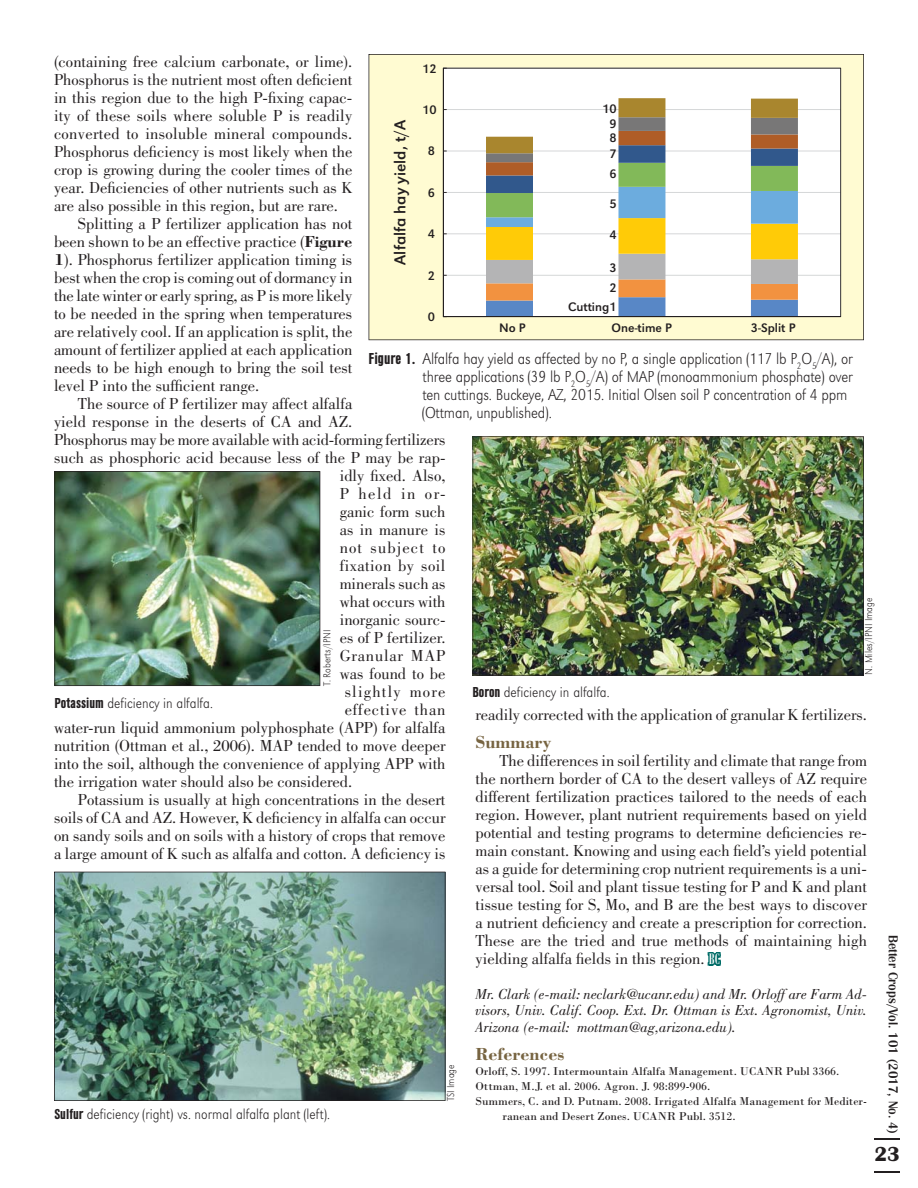
<style>
.page{position:relative;width:918px;height:1188px;background:#fff}
.page>*{position:absolute;margin:0;border:0;box-sizing:border-box;transform-origin:0 0}
.t1{font:700 21px "Britannic T";color:#231f20}
.t2{font:700 18px "Bodoni";color:#776441}
.t3{font:16.5px/18px "Bodoni";color:#231f20;text-align:justify}
.t4{font:16.5px/18px "URW Grotesk T Ext Lig Ext Nar";letter-spacing:-.01em;color:#231f20}
.t5{font:16.5px "Bodoni";letter-spacing:.02em;color:#231f20}
.t6{font:16.5px "Bodoni";letter-spacing:.05em;color:#231f20}
.t7{font:16.5px "URW Grotesk T";color:#231f20}
.t8{font:16.5px "Bodoni";letter-spacing:.025em;color:#231f20}
.t9{font:16.5px "Bodoni";letter-spacing:.065em;color:#231f20}
.t10{font:16.5px "Bodoni";letter-spacing:.075em;color:#231f20}
.t11{font:italic 15px/16.5px "Bodoni";color:#231f20;text-align:justify}
.t12{font:15px "URW Grotesk T Ext Lig Ext Nar";color:#231f20}
.t13{font:500 13.5px "Britannic T";color:#231f20}
.t14{font:12.75px/15.3px "URW Grotesk T";color:#231f20}
.t15{font:12px "Bodoni";color:#231f20}
.t16{font:10.5px "URW Grotesk T Ext Lig Ext Nar";color:#231f20}
.s1{font-weight:700}
.s2{font-family:"URW Grotesk T Bol Con"}
.s3{font-family:"Bodoni MT Condensed";color:#006c67}
.s4{font-family:"Bodoni MT Condensed";color:#fff}
</style>
<div class="page">
<hr style="left:874px;top:1138px;width:26px;height:2px;background:#231f20">
<svg style="left:874px;top:1172px;width:26px;height:1px"></svg>
<svg style="left:369px;top:54px;width:495px;height:286px"></svg>
<img style="left:54px;top:471px;width:266px;height:215px">
<img style="left:54px;top:872px;width:392px;height:229px">
<img style="left:472px;top:436px;width:392px;height:240px">
<p class="t3" style="left:54px;top:54px;width:300px">(containing free calcium carbonate, or lime).</p>
<p class="t3" style="left:54px;top:72px;width:300px">Phosphorus is the nutrient most often deficient</p>
<p class="t3" style="left:54px;top:90px;width:300px">in this region due to the high P-fixing capac-</p>
<p class="t3" style="left:54px;top:108px;width:300px">ity of these soils where soluble P is readily</p>
<p class="t5" style="left:54px;top:127px;width:300px">converted to insoluble mineral compounds.</p>
<p class="t3" style="left:54px;top:144px;width:300px">Phosphorus deficiency is most likely when the</p>
<p class="t3" style="left:54px;top:162px;width:300px">crop is growing during the cooler times of the</p>
<p class="t3" style="left:54px;top:180px;width:300px">year. Deficiencies of other nutrients such as K</p>
<p class="t3" style="left:54px;top:198px;width:286px">are also possible in this region, but are rare.</p>
<p class="t3" style="left:78px;top:216px;width:276px">Splitting a P fertilizer application has not</p>
<p class="t3" style="left:54px;top:234px;width:300px">been shown to be an effective practice (<span class="s1">Figure</span></p>
<p class="t3" style="left:54px;top:252px;width:300px"><span class="s1">1</span>). Phosphorus fertilizer application timing is</p>
<p class="t3" style="left:54px;top:270px;width:300px">best when the crop is coming out of dormancy in</p>
<p class="t3" style="left:54px;top:288px;width:300px">the late winter or early spring, as P is more likely</p>
<p class="t3" style="left:54px;top:306px;width:300px">to be needed in the spring when temperatures</p>
<p class="t3" style="left:54px;top:324px;width:300px">are relatively cool. If an application is split, the</p>
<p class="t3" style="left:54px;top:342px;width:300px">amount of fertilizer applied at each application</p>
<p class="t3" style="left:54px;top:360px;width:300px">needs to be high enough to bring the soil test</p>
<p class="t3" style="left:54px;top:378px;width:207px">level P into the sufficient range.</p>
<p class="t3" style="left:78px;top:396px;width:276px">The source of P fertilizer may affect alfalfa</p>
<p class="t3" style="left:54px;top:414px;width:300px">yield response in the deserts of CA and AZ.</p>
<p class="t3" style="left:54px;top:432px;width:393px">Phosphorus may be more available with acid-forming fertilizers</p>
<p class="t3" style="left:54px;top:450px;width:393px">such as phosphoric acid because less of the P may be rap-</p>
<p class="t3" style="left:340px;top:468px;width:107px">idly fixed. Also,</p>
<p class="t3" style="left:340px;top:486px;width:107px">P held in or-</p>
<p class="t3" style="left:340px;top:504px;width:107px">ganic form such</p>
<p class="t3" style="left:340px;top:522px;width:107px">as in manure is</p>
<p class="t9" style="left:340px;top:541px;width:107px">not subject to</p>
<p class="t8" style="left:340px;top:559px;width:107px">fixation by soil</p>
<p class="t3" style="left:340px;top:576px;width:107px">minerals such as</p>
<p class="t3" style="left:340px;top:594px;width:107px">what occurs with</p>
<p class="t3" style="left:340px;top:612px;width:107px">inorganic sourc-</p>
<p class="t3" style="left:340px;top:630px;width:107px">es of P fertilizer.</p>
<p class="t6" style="left:340px;top:649px;width:107px">Granular MAP</p>
<p class="t3" style="left:340px;top:666px;width:107px">was found to be</p>
<p class="t10" style="left:345px;top:685px;width:102px">slightly more</p>
<p class="t6" style="left:345px;top:703px;width:102px">effective than</p>
<p class="t3" style="left:54px;top:720px;width:393px">water-run liquid ammonium polyphosphate (APP) for alfalfa</p>
<p class="t3" style="left:54px;top:738px;width:393px">nutrition (Ottman et al., 2006). MAP tended to move deeper</p>
<p class="t3" style="left:54px;top:756px;width:393px">into the soil, although the convenience of applying APP with</p>
<p class="t3" style="left:54px;top:774px;width:300px">the irrigation water should also be considered.</p>
<p class="t3" style="left:78px;top:792px;width:369px">Potassium is usually at high concentrations in the desert</p>
<p class="t3" style="left:54px;top:810px;width:393px">soils of CA and AZ. However, K deficiency in alfalfa can occur</p>
<p class="t3" style="left:54px;top:828px;width:393px">on sandy soils and on soils with a history of crops that remove</p>
<p class="t3" style="left:54px;top:846px;width:393px">a large amount of K such as alfalfa and cotton. A deficiency is</p>
<p class="t14" style="left:422px;top:62px;width:16px">12</p>
<p class="t14" style="left:602px;top:102px;width:16px;text-align:center">10<br>9</p>
<p class="t14" style="left:609px;top:131px;width:9px;line-height:16.5px">8<br>7</p>
<p class="t14" style="left:609px;top:168px;width:9px">6</p>
<p class="t14" style="left:609px;top:197px;width:9px">5</p>
<p class="t14" style="left:609px;top:228px;width:9px">4</p>
<p class="t14" style="left:609px;top:258px;width:9px;line-height:20.7px">3<br>2</p>
<p class="t14" style="left:568px;top:300px;width:50px">Cutting1</p>
<p class="t14" style="left:422px;top:103px;width:16px">10</p>
<p class="t7" style="left:394px;top:265px;width:147px;rotate:-90deg">Alfalfa hay yield, t/A</p>
<p class="t14" style="left:428px;top:145px;width:9px">8</p>
<p class="t14" style="left:428px;top:186px;width:9px">6</p>
<p class="t14" style="left:428px;top:228px;width:9px">4</p>
<p class="t14" style="left:428px;top:269px;width:9px">2</p>
<p class="t14" style="left:428px;top:310px;width:9px">0</p>
<p class="t14" style="left:499px;top:321px;width:28px">No P</p>
<p class="t14" style="left:612px;top:321px;width:62px">One-time P</p>
<p class="t14" style="left:751px;top:321px;width:46px">3-Split P</p>
<p class="t4" style="left:423px;top:349px;width:432px;text-indent:-54px"><span class="s2">Figure 1.</span> Alfalfa hay yield as affected by no P, a single application (117 lb P<sub>2</sub>O<sub>5</sub>/A), or three applications (39 lb P<sub>2</sub>O<sub>5</sub>/A) of MAP (monoammonium phosphate) over ten cuttings. Buckeye, AZ, 2015. Initial Olsen soil P concentration of 4 ppm (Ottman, unpublished).</p>
<p class="t16" style="left:862px;top:675px;width:78px;rotate:-90deg">N. Miles/IPNI Image</p>
<p class="t16" style="left:321px;top:686px;width:58px;rotate:-90deg">T. Roberts/IPNI</p>
<p class="t12" style="left:472px;top:683px;width:139px"><span class="s2">Boron</span> deficiency in alfalfa.</p>
<p class="t12" style="left:54px;top:694px;width:160px"><span class="s2">Potassium</span> deficiency in alfalfa.</p>
<p class="t3" style="left:476px;top:707px;width:393px">readily corrected with the application of granular K fertilizers.</p>
<p class="t2" style="left:476px;top:736px;width:77px">Summary</p>
<p class="t3" style="left:476px;top:753px;width:393px;text-indent:24px">The differences in soil fertility and climate that range from the northern border of CA to the desert valleys of AZ require different fertilization practices tailored to the needs of each region. However, plant nutrient requirements based on yield potential and testing programs to determine deficiencies re&shy;main constant. Knowing and using each field’s yield potential as a guide for determining crop nutrient requirements is a uni&shy;versal tool. Soil and plant tissue testing for P and K and plant tissue testing for S, Mo, and B are the best ways to discover a nutrient deficiency and create a prescription for correction.<br>These are the tried and true methods of maintaining high yielding alfalfa fields in this region. <span class="s3">B</span><span class="s4">C</span></p>
<p class="t11" style="left:476px;top:987px;width:393px">Mr. Clark (e-mail: neclark@ucanr.edu) and Mr. Orloff are Farm Ad&shy;visors, Univ. Calif. Coop. Ext. Dr. Ottman is Ext. Agronomist, Univ.<br>Arizona (e-mail: mottman@ag,arizona.edu).</p>
<p class="t2" style="left:476px;top:1048px;width:90px">References</p>
<p class="t15" style="left:476px;top:1067px;width:365px">Orloff, S. 1997. Intermountain Alfalfa Management. UCANR Publ 3366.</p>
<p class="t15" style="left:476px;top:1082px;width:236px">Ottman, M.J. et al. 2006. Agron. J. 98:899-906.</p>
<p class="t15" style="left:476px;top:1097px;width:393px">Summers, C. and D. Putnam. 2008. Irrigated Alfalfa Management for Mediter-</p>
<p class="t15" style="left:502px;top:1112px;width:235px">ranean and Desert Zones. UCANR Publ. 3512.</p>
<p class="t13" style="left:901px;top:935px;width:200px;rotate:90deg">Better Crops/Vol. 101 (2017, No. 4)</p>
<p class="t1" style="left:874px;top:1147px;width:27px">23</p>
<p class="t16" style="left:444px;top:1101px;width:38px;rotate:-90deg">TSI Image</p>
<p class="t12" style="left:54px;top:1105px;width:277px"><span class="s2">Sulfur</span> deficiency (right) vs. normal alfalfa plant (left).</p>
</div>
